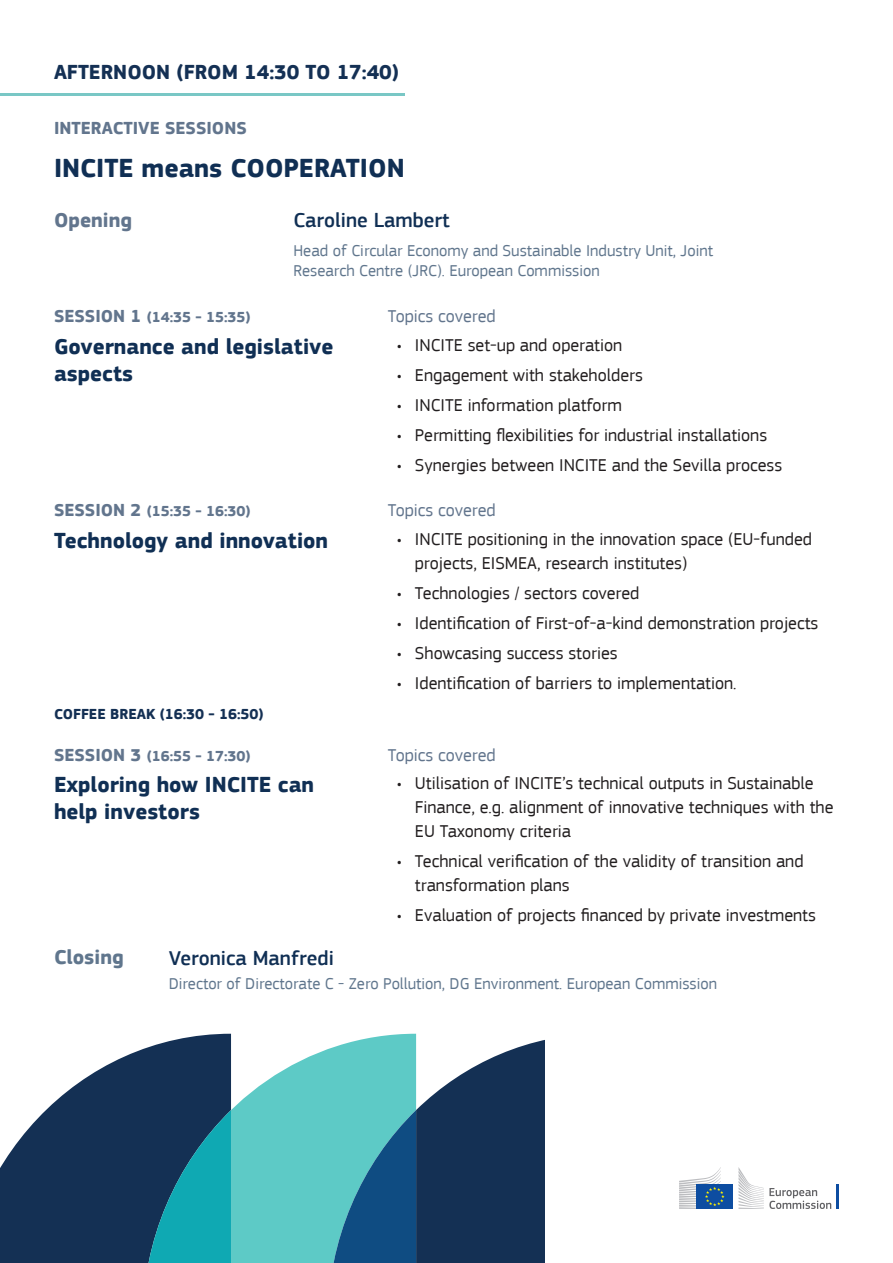
<style>
.page{position:relative;width:893px;height:1263px;background:#fff}
.page>*{position:absolute;margin:0;border:0;box-sizing:border-box;transform-origin:0 0}
.t1{font:700 27px "EC Square Sans Pro";color:#102f54}
.t2{font:700 22.5px/27px "EC Square Sans Pro";color:#102f54}
.t3{font:500 21px "EC Square Sans Pro";color:#102f54}
.t4{font:700 21px "EC Square Sans Pro";color:#143054}
.t5{font:700 21px "EC Square Sans Pro";color:#62758d}
.t6{font:700 21px "EC Square Sans Pro";color:#60768d}
.t7{font:18px/24px "EC Square Sans Pro";color:#231f20}
.t8{font:18px "EC Square Sans Pro";color:#62758d}
.t9{font:700 18px "EC Square Sans Pro";color:#62758d}
.t10{font:16.5px/19.8px "EC Square Sans Pro";color:#60768d}
.t11{font:700 15px "EC Square Sans Pro";color:#62758d}
.t12{font:700 15px "EC Square Sans Pro";color:#143054}
.s1{font-size:18px}
</style>
<div class="page">
<hr style="left:837px;top:1184px;width:2px;height:25px;background:#0d4da1">
<svg style="left:738px;top:1167px;width:93px;height:42px"></svg>
<div style="left:696px;top:1184px;width:37px;height:25px;background:#0d4da1"></div>
<svg style="left:679px;top:1167px;width:45px;height:42px"></svg>
<svg style="left:231px;top:1049px;width:97px;height:214px;background:#70d0cc"></svg>
<svg style="left:0;top:1034px;width:231px;height:229px;fill:#143054"></svg>
<svg style="left:143px;top:1110px;width:88px;height:153px;background:#11768b"></svg>
<svg style="left:328px;top:1034px;width:216px;height:229px;background:#3c7189"></svg>
<hr style="left:0;top:93px;width:405px;height:2px;background:#79c7c5">
<p class="t4" style="left:54px;top:59px;width:346px">AFTERNOON (FROM 14:30 TO 17:40)</p>
<p class="t9" style="left:54px;top:118px;width:194px">INTERACTIVE SESSIONS</p>
<p class="t1" style="left:54px;top:152px;width:352px">INCITE means COOPERATION</p>
<p class="t5" style="left:54px;top:208px;width:80px">Opening</p>
<p class="t3" style="left:293px;top:208px;width:158px">Caroline Lambert</p>
<p class="t10" style="left:293px;top:241px;width:421px">Head of Circular Economy and Sustainable Industry Unit, Joint<br>Research Centre (JRC). European Commission</p>
<p class="t11" style="left:54px;top:309px;width:198px"><span class="s1">SESSION 1</span> (14:35 - 15:35)</p>
<p class="t8" style="left:388px;top:306px;width:109px">Topics covered</p>
<p class="t2" style="left:54px;top:334px;width:281px">Governance and legislative aspects</p>
<p class="t7" style="left:397px;top:333px;width:227px">• INCITE set-up and operation</p>
<p class="t7" style="left:397px;top:363px;width:247px">• Engagement with stakeholders</p>
<p class="t7" style="left:397px;top:393px;width:226px">• INCITE information platform</p>
<p class="t7" style="left:397px;top:423px;width:372px">• Permitting flexibilities for industrial installations</p>
<p class="t7" style="left:397px;top:453px;width:387px">• Synergies between INCITE and the Sevilla process</p>
<p class="t11" style="left:54px;top:502px;width:198px"><span class="s1">SESSION 2</span> (15:35 - 16:30)</p>
<p class="t8" style="left:388px;top:500px;width:109px">Topics covered</p>
<p class="t2" style="left:54px;top:528px;width:276px">Technology and innovation</p>
<p class="t7" style="left:415px;top:527px;width:398px;text-indent:-18px">• INCITE positioning in the innovation space (EU-funded projects, EISMEA, research institutes)</p>
<p class="t7" style="left:397px;top:581px;width:244px">• Technologies / sectors covered</p>
<p class="t7" style="left:397px;top:611px;width:423px">• Identification of First-of-a-kind demonstration projects</p>
<p class="t7" style="left:397px;top:641px;width:222px">• Showcasing success stories</p>
<p class="t7" style="left:397px;top:671px;width:341px">• Identification of barriers to implementation.</p>
<p class="t12" style="left:54px;top:705px;width:211px">COFFEE BREAK (16:30 - 16:50)</p>
<p class="t11" style="left:54px;top:747px;width:198px"><span class="s1">SESSION 3</span> (16:55 - 17:30)</p>
<p class="t2" style="left:54px;top:772px;width:262px">Exploring how INCITE can help investors</p>
<p class="t8" style="left:388px;top:744px;width:109px">Topics covered</p>
<p class="t7" style="left:415px;top:771px;width:420px;text-indent:-18px">• Utilisation of INCITE’s technical outputs in Sustainable<br>Finance, e.g. alignment of innovative techniques with the<br>EU Taxonomy criteria</p>
<p class="t7" style="left:415px;top:849px;width:390px;text-indent:-18px">• Technical verification of the validity of transition and transformation plans</p>
<p class="t7" style="left:397px;top:903px;width:420px">• Evaluation of projects financed by private investments</p>
<p class="t6" style="left:54px;top:944px;width:71px">Closing</p>
<p class="t3" style="left:169px;top:945px;width:167px">Veronica Manfredi</p>
<p class="t10" style="left:169px;top:974px;width:550px">Director of Directorate C - Zero Pollution, DG Environment. European Commission</p>
</div>
